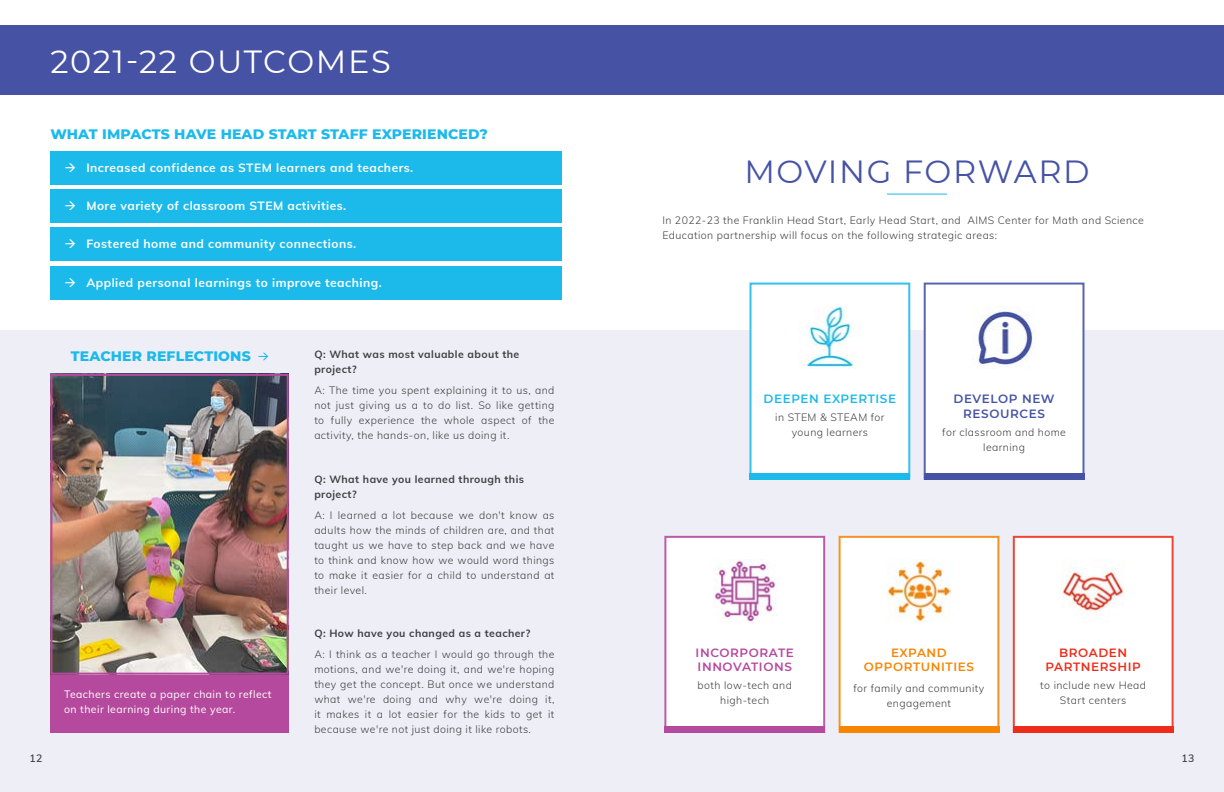
<style>
.page{position:relative;width:1224px;height:792px;background:#fff}
.page>*{position:absolute;margin:0;border:0;box-sizing:border-box;transform-origin:0 0}
.Heading_1{font:32px "Montserrat";letter-spacing:.05em;color:#fff}
.Heading_1-2{font:32px "Montserrat";letter-spacing:.05em;color:#4653a5}
.Heading_4{font:800 14px "Montserrat";letter-spacing:.01em;color:#1bbaeb}
.t1{font:700 12px "Mulish";letter-spacing:.04em;color:#fff}
.t2{font:600 12px/14.4px "Montserrat";letter-spacing:.05em;color:#b5499d}
.t3{font:600 12px/14.4px "Montserrat";letter-spacing:.05em;color:#4653a5;text-align:center}
.t4{font:600 12px/14.4px "Montserrat";letter-spacing:.05em;color:#f78500;text-align:center}
.t5{font:600 12px/14.4px "Montserrat";letter-spacing:.05em;color:#ed2d1a;text-align:center}
.t6{font:600 12px "Montserrat";letter-spacing:.05em;color:#1bbaeb}
.t7{font:300 10.5px/15px "Mulish";letter-spacing:.04em;color:#414042;text-align:center}
.t8{font:700 10.5px/15px "Mulish";letter-spacing:.04em;color:#414042}
.t9{font:10.5px/15px "Mulish";letter-spacing:.04em;color:#fff}
.t10{font:600 10.5px "Mulish";color:#414042}
</style>
<div class="page">
<div style="left:0;top:331px;width:1224px;height:461px;background:#edeef6"></div>
<div style="left:0;top:25px;width:1224px;height:69px;background:#4653a5"></div>
<div style="left:50px;top:152px;width:512px;height:33px;background:#1bbaeb"></div>
<div style="left:50px;top:190px;width:512px;height:33px;background:#1bbaeb"></div>
<div style="left:50px;top:228px;width:512px;height:33px;background:#1bbaeb"></div>
<div style="left:50px;top:266px;width:512px;height:33px;background:#1bbaeb"></div>
<div style="left:50px;top:672px;width:239px;height:61px;background:#b5499d"></div>
<img style="left:53px;top:377px;width:233px;height:295px">
<div style="left:50px;top:374px;width:239px;height:301px;border:2px solid #b5499d"></div>
<svg style="left:258px;top:352px;width:11px;height:9px"></svg>
<div style="left:750px;top:283px;width:160px;height:197px;background:#fff;border:2px solid #35c1ed"></div>
<img style="left:799px;top:306px;width:57px;height:63px">
<div style="left:750px;top:473px;width:160px;height:7px;background:#1bbaeb"></div>
<div style="left:924px;top:283px;width:160px;height:197px;background:#fff;border:2px solid #5964ae"></div>
<img style="left:977px;top:306px;width:58px;height:61px">
<div style="left:924px;top:473px;width:160px;height:7px;background:#4653a5"></div>
<div style="left:664px;top:536px;width:161px;height:197px;background:#fff;border:2px solid #bc5ba7"></div>
<img style="left:713px;top:559px;width:63px;height:63px">
<div style="left:664px;top:726px;width:161px;height:7px;background:#b5499d"></div>
<div style="left:839px;top:536px;width:160px;height:197px;background:#fff;border:2px solid #f89124"></div>
<img style="left:888px;top:559px;width:62px;height:63px">
<div style="left:839px;top:726px;width:160px;height:7px;background:#f78500"></div>
<div style="left:1013px;top:536px;width:161px;height:197px;background:#fff;border:2px solid #ef4436"></div>
<img style="left:1062px;top:559px;width:63px;height:63px">
<div style="left:1013px;top:726px;width:161px;height:7px;background:#ed2d1a"></div>
<hr style="left:887px;top:194px;width:60px;height:1px;background:#1bbaeb">
<p class="Heading_1" style="left:50px;top:40px;width:342px">2021-22 OUTCOMES</p>
<p class="Heading_4" style="left:50px;top:124px;width:439px">WHAT IMPACTS HAVE HEAD START STAFF EXPERIENCED?</p>
<p class="t1" style="left:65px;top:159px;width:350px">→ Increased confidence as STEM learners and teachers.</p>
<p class="t1" style="left:65px;top:197px;width:283px">→ More variety of classroom STEM activities.</p>
<p class="t1" style="left:65px;top:235px;width:293px">→ Fostered home and community connections.</p>
<p class="t1" style="left:65px;top:273px;width:319px">→ Applied personal learnings to improve teaching.</p>
<p class="Heading_4" style="left:71px;top:346px;width:181px">TEACHER REFLECTIONS</p>
<p class="t9" style="left:64px;top:687px;width:209px">Teachers create a paper chain to reflect on their learning during the year.</p>
<p class="t8" style="left:314px;top:347px;width:206px">Q: What was most valuable about the project?</p>
<p class="t7" style="left:314px;top:382px;width:242px;text-align:justify">A: The time you spent explaining it to us, and not just giving us a to do list. So like getting to fully experience the whole aspect of the activity, the hands-on, like us doing it.</p>
<p class="t8" style="left:314px;top:471px;width:211px">Q: What have you learned through this project?</p>
<p class="t7" style="left:314px;top:507px;width:242px;text-align:justify">A: I learned a lot because we don't know as adults how the minds of children are, and that taught us we have to step back and we have to think and know how we would word things to make it easier for a child to understand at their level.</p>
<p class="t8" style="left:314px;top:625px;width:218px">Q: How have you changed as a teacher?</p>
<p class="t7" style="left:314px;top:646px;width:242px;text-align:justify">A: I think as a teacher I would go through the motions, and we're doing it, and we're hoping they get the concept. But once we understand what we're doing and why we're doing it, it makes it a lot easier for the kids to get it because we're not just doing it like robots.</p>
<p class="Heading_1-2" style="left:744px;top:149px;width:347px">MOVING FORWARD</p>
<p class="t7" style="left:662px;top:213px;width:483px;text-align:left">In 2022-23 the Franklin Head Start, Early Head Start, and AIMS Center for Math and Science<br>Education partnership will focus on the following strategic areas:</p>
<p class="t6" style="left:764px;top:391px;width:134px">DEEPEN EXPERTISE</p>
<p class="t7" style="left:775px;top:410px;width:111px">in STEM &amp; STEAM for young learners</p>
<p class="t3" style="left:954px;top:391px;width:102px">DEVELOP NEW<br>RESOURCES</p>
<p class="t7" style="left:942px;top:424px;width:125px">for classroom and home learning</p>
<p class="t2" style="left:696px;top:645px;width:100px">INCORPORATE<br>INNOVATIONS</p>
<p class="t7" style="left:698px;top:677px;width:96px">both low-tech and high-tech</p>
<p class="t4" style="left:864px;top:645px;width:112px">EXPAND<br>OPPORTUNITIES</p>
<p class="t7" style="left:854px;top:680px;width:132px">for family and community engagement</p>
<p class="t5" style="left:1046px;top:645px;width:97px">BROADEN<br>PARTNERSHIP</p>
<p class="t7" style="left:1040px;top:677px;width:107px">to include new Head<br>Start centers</p>
<p class="t10" style="left:29px;top:751px;width:15px">12</p>
<p class="t10" style="left:1182px;top:751px;width:15px">13</p>
</div>
